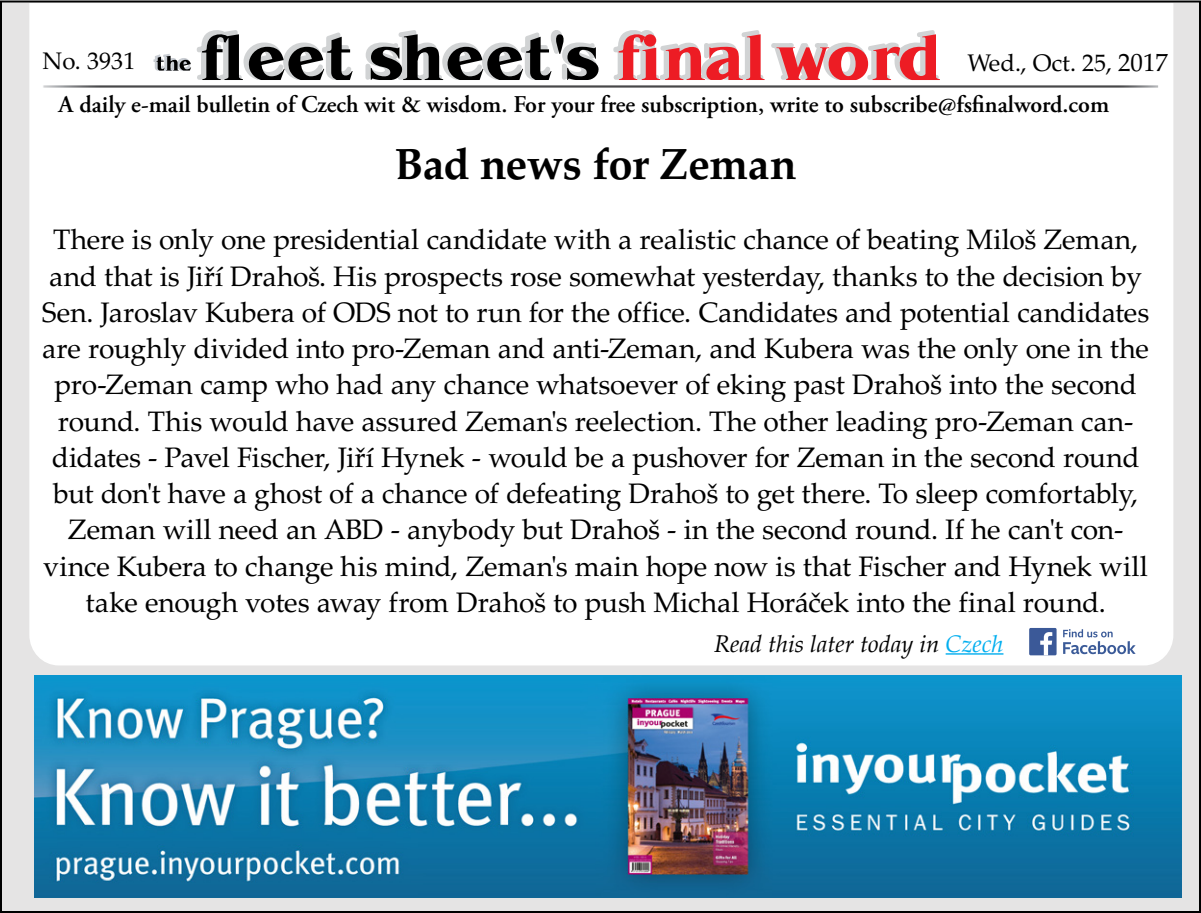
<style>
.page{position:relative;width:1201px;height:913px;background:#fff}
.page>*{position:absolute;margin:0;border:0;box-sizing:border-box;transform-origin:0 0}
.t1{font:700 43.6px "Palatino LTCE";letter-spacing:-.015em;color:#000}
.t2{font:28.2px/36.2px "Palatino LTCE";letter-spacing:-.01em;color:#000;text-align:center}
.t3{font:600 24px "Adobe Garamond Pro";color:#000}
.t4{font:italic 24px "Palatino";color:#000}
.t5{font:24px "Palatino LTCE";color:#000}
.s1{font-size:25px}
.s2{color:#00aeef}
</style>
<div class="page">
<div style="left:1px;top:1px;width:1198px;height:910px;background:#e5e4e4"></div>
<div style="left:28px;top:1px;width:1146px;height:665px;background:#fff"></div>
<img style="left:40px;top:83px;width:1120px;height:7px">
<svg style="left:153px;top:30px;width:446px;height:50px;background:#a3a3a4"></svg>
<svg style="left:611px;top:30px;width:328px;height:50px;background:#eda0a3"></svg>
<hr style="left:945px;top:653px;width:58px;height:1px;background:#00aeef">
<svg style="left:1062px;top:629px;width:73px;height:25px;background:#c8d1e2"></svg>
<div style="left:1028px;top:627px;width:28px;height:28px;background:#3b5998;border-radius:2px"></div>
<svg style="left:1040px;top:632px;width:12px;height:23px"></svg>
<img style="left:34px;top:675px;width:1146px;height:222px">
<p class="t5" style="left:42px;top:47px;width:94px">No. 3931</p>
<p class="t5" style="left:967px;top:49px;width:202px">Wed., Oct. 25, <span class="s1">2017</span></p>
<p class="t3" style="left:59px;top:90px;width:1051px">A daily e-mail bulletin of Czech wit &amp; wisdom. For your free subscription, write to subscribe@fsfinalword.com</p>
<p class="t1" style="left:394px;top:138px;width:403px">Bad news for Zeman</p>
<p class="t2" style="left:42px;top:222px;width:1108px">There is only one presidential candidate with a realistic chance of beating Miloš Zeman, and that is Jiří Drahoš. His prospects rose somewhat yesterday, thanks to the decision by Sen. Jaroslav Kubera of ODS not to run for the office. Candidates and potential candidates are roughly divided into pro-Zeman and anti-Zeman, and Kubera was the only one in the pro-Zeman camp who had any chance whatsoever of eking past Drahoš into the second round. This would have assured Zeman's reelection. The other leading pro-Zeman can&shy;didates - Pavel Fischer, Jiří Hynek - would be a pushover for Zeman in the second round but don't have a ghost of a chance of defeating Drahoš to get there. To sleep comfortably, Zeman will need an ABD - anybody but Drahoš - in the second round. If he can't con&shy;vince Kubera to change his mind, Zeman's main hope now is that Fischer and Hynek will take enough votes away from Drahoš to push Michal Horáček into the final round.</p>
<p class="t4" style="left:714px;top:623px;width:291px">Read this later today in <span class="s2">Czech</span></p>
</div>
